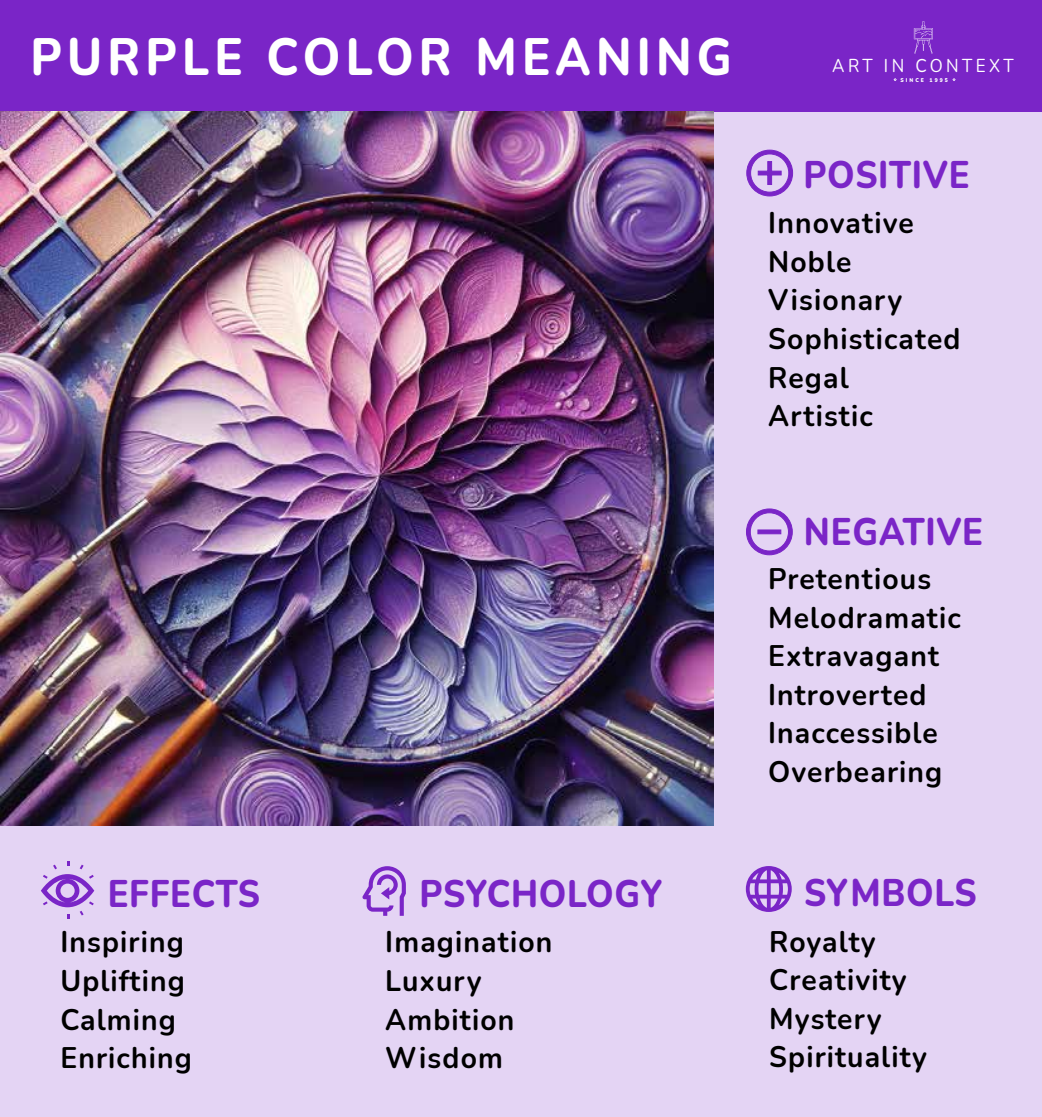
<style>
.page{position:relative;width:1042px;height:1117px;background:#fff}
.page>*{position:absolute;margin:0;border:0;box-sizing:border-box;transform-origin:0 0}
.t1{font:800 52.5px "Nunito";letter-spacing:.11em;color:#fff;scale:.9 1}
.t2{font:800 38.5px "Nunito";letter-spacing:.02em;color:#7a25c7;scale:.9 1}
.t3{font:700 29.75px/38.5px "Nunito";letter-spacing:.04em;color:#000;scale:.95 1}
.t4{font:18.2px "Nunito";letter-spacing:.2em;color:#fff;scale:.93 1}
.t5{font:900 5.42px "Nunito";letter-spacing:.4em;color:#fff;scale:.93 1}
</style>
<div class="page">
<div style="left:0;top:0;width:1042px;height:1116px;background:#e4d4f4"></div>
<div style="left:0;top:0;width:1042px;height:111px;background:#7a25c7"></div>
<svg style="left:914px;top:21px;width:19px;height:33px"></svg>
<svg style="left:41px;top:861px;width:53px;height:57px"></svg>
<svg style="left:746px;top:149px;width:47px;height:48px"></svg>
<svg style="left:746px;top:508px;width:47px;height:47px"></svg>
<svg style="left:746px;top:866px;width:46px;height:45px"></svg>
<svg style="left:362px;top:866px;width:44px;height:49px"></svg>
<img style="left:0;top:111px;width:713px;height:714px">
<h1 class="t1" style="left:30px;top:20px;width:781px">PURPLE COLOR MEANING</h1>
<p class="t4" style="left:832px;top:52px;width:197px">ART IN CONTEXT</p>
<p class="t5" style="left:900px;top:76px;width:52px">SINCE 1995</p>
<p class="t2" style="left:803px;top:147px;width:186px">POSITIVE</p>
<p class="t3" style="left:768px;top:202px;width:204px">Innovative<br>Noble<br>Visionary<br>Sophisticated<br>Regal<br>Artistic</p>
<p class="t2" style="left:804px;top:504px;width:201px">NEGATIVE</p>
<p class="t3" style="left:768px;top:558px;width:204px">Pretentious<br>Melodramatic<br>Extravagant<br>Introverted<br>Inaccessible<br>Overbearing</p>
<p class="t2" style="left:108px;top:865px;width:171px">EFFECTS</p>
<p class="t2" style="left:420px;top:866px;width:271px">PSYCHOLOGY</p>
<p class="t2" style="left:804px;top:865px;width:193px">SYMBOLS</p>
<p class="t3" style="left:60px;top:921px;width:140px">Inspiring<br>Uplifting<br>Calming<br>Enriching</p>
<p class="t3" style="left:385px;top:921px;width:177px">Imagination<br>Luxury<br>Ambition<br>Wisdom</p>
<p class="t3" style="left:769px;top:920px;width:167px">Royalty<br>Creativity<br>Mystery<br>Spirituality</p>
</div>
